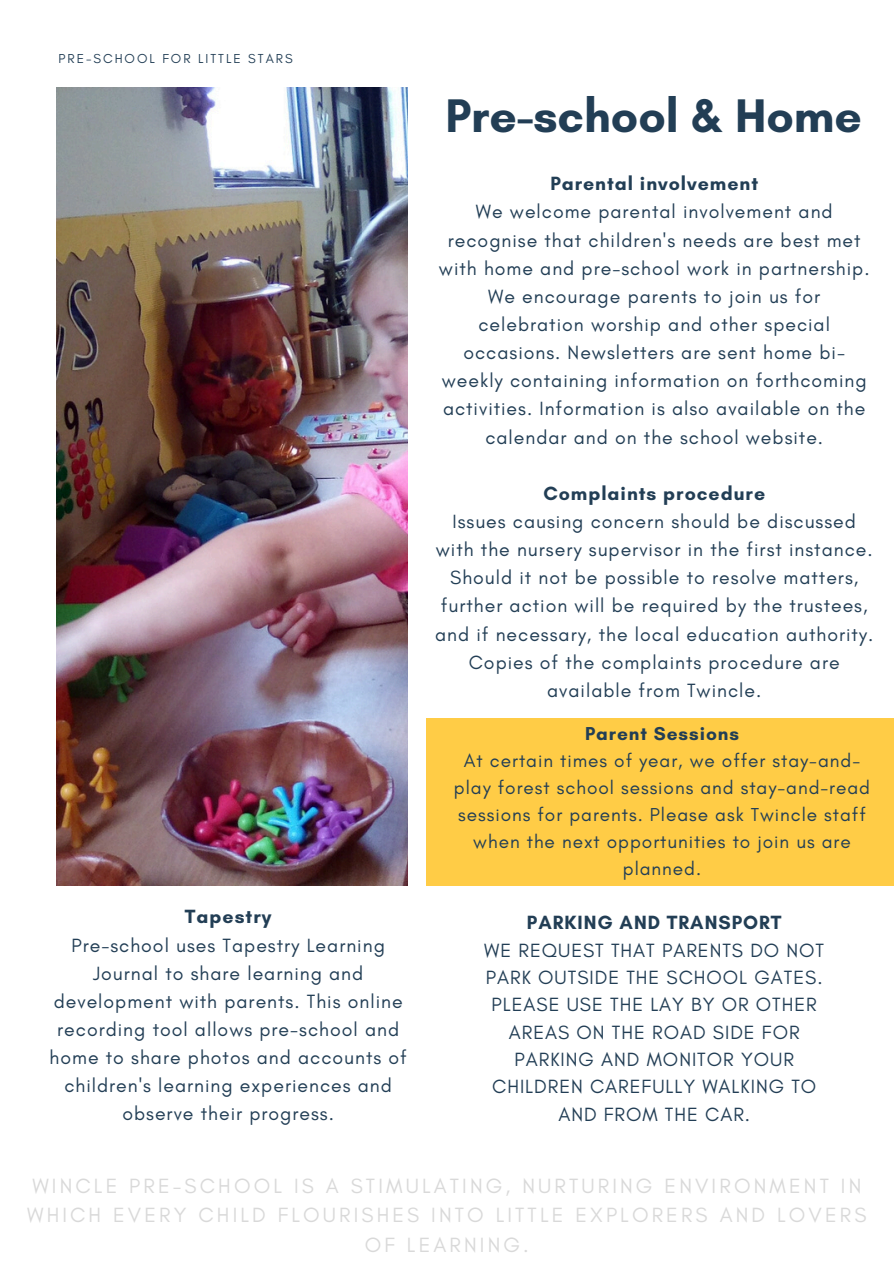
<style>
.page{position:relative;width:894px;height:1264px;background:#fff}
.page>*{position:absolute;margin:0;border:0;box-sizing:border-box;transform-origin:0 0}
.t1{font:700 48px "Glacial Indifference";color:#223e55}
.t2{font:21px/29.5px "Glacial Indifference";letter-spacing:.15em;color:#d9d9d9;text-align:center}
.t3{font:19.5px/28.2px "Glacial Indifference";letter-spacing:.05em;color:#223e55;text-align:center}
.t4{font:19.05px/27px "Glacial Indifference";letter-spacing:.05em;color:#223e55;text-align:center}
.t5{font:13.2px "Glacial Indifference";letter-spacing:.15em;color:#223e55}
.s1{font-weight:700}
</style>
<div class="page">
<img style="left:56px;top:88px;width:351px;height:797px">
<div style="left:425px;top:719px;width:468px;height:166px;background:#ffcc46"></div>
<h4 class="t5" style="left:58px;top:50px;width:235px">PRE-SCHOOL FOR LITTLE STARS</h4>
<h3 class="t3" style="left:49px;top:902px;width:359px"><span class="s1">Tapestry<br></span>Pre-school uses Tapestry Learning<br>Journal to share learning and development with parents. This online recording tool allows pre-school and home to share photos and accounts of children's learning experiences and observe their progress.</h3>
<p class="t1" style="left:445px;top:86px;width:418px">Pre-school &amp; Home</p>
<h1 class="t3" style="left:439px;top:169px;width:432px"><span class="s1">Parental involvement<br></span>We welcome parental involvement and recognise that children's needs are best met with home and pre-school work in partnership.<br>We encourage parents to join us for celebration worship and other special occasions. Newsletters are sent home bi&shy;weekly containing information on forthcoming activities. Information is also available on the calendar and on the school website.</h1>
<h4 class="t3" style="left:435px;top:479px;width:439px"><span class="s1">Complaints procedure<br></span>Issues causing concern should be discussed with the nursery supervisor in the first instance.<br>Should it not be possible to resolve matters, further action will be required by the trustees, and if necessary, the local education authority.<br>Copies of the complaints procedure are available from Twincle.</h4>
<h3 class="t4" style="left:454px;top:720px;width:417px"><span class="s1">Parent Sessions<br></span>At certain times of year, we offer stay-and&shy;play forest school sessions and stay-and-read sessions for parents. Please ask Twincle staff when the next opportunities to join us are planned.</h3>
<p class="t3" style="left:484px;top:908px;width:341px;line-height:27.3px"><span class="s1">PARKING AND TRANSPORT<br></span>WE REQUEST THAT PARENTS DO NOT<br>PARK OUTSIDE THE SCHOOL GATES.<br>PLEASE USE THE LAY BY OR OTHER<br>AREAS ON THE ROAD SIDE FOR<br>PARKING AND MONITOR YOUR<br>CHILDREN CAREFULLY WALKING TO<br>AND FROM THE CAR.</p>
<h2 class="t2" style="left:27px;top:1170px;width:840px">WINCLE PRE-SCHOOL IS A STIMULATING, NURTURING ENVIRONMENT IN<br>WHICH EVERY CHILD FLOURISHES INTO LITTLE EXPLORERS AND LOVERS<br>OF LEARNING.</h2>
</div>
